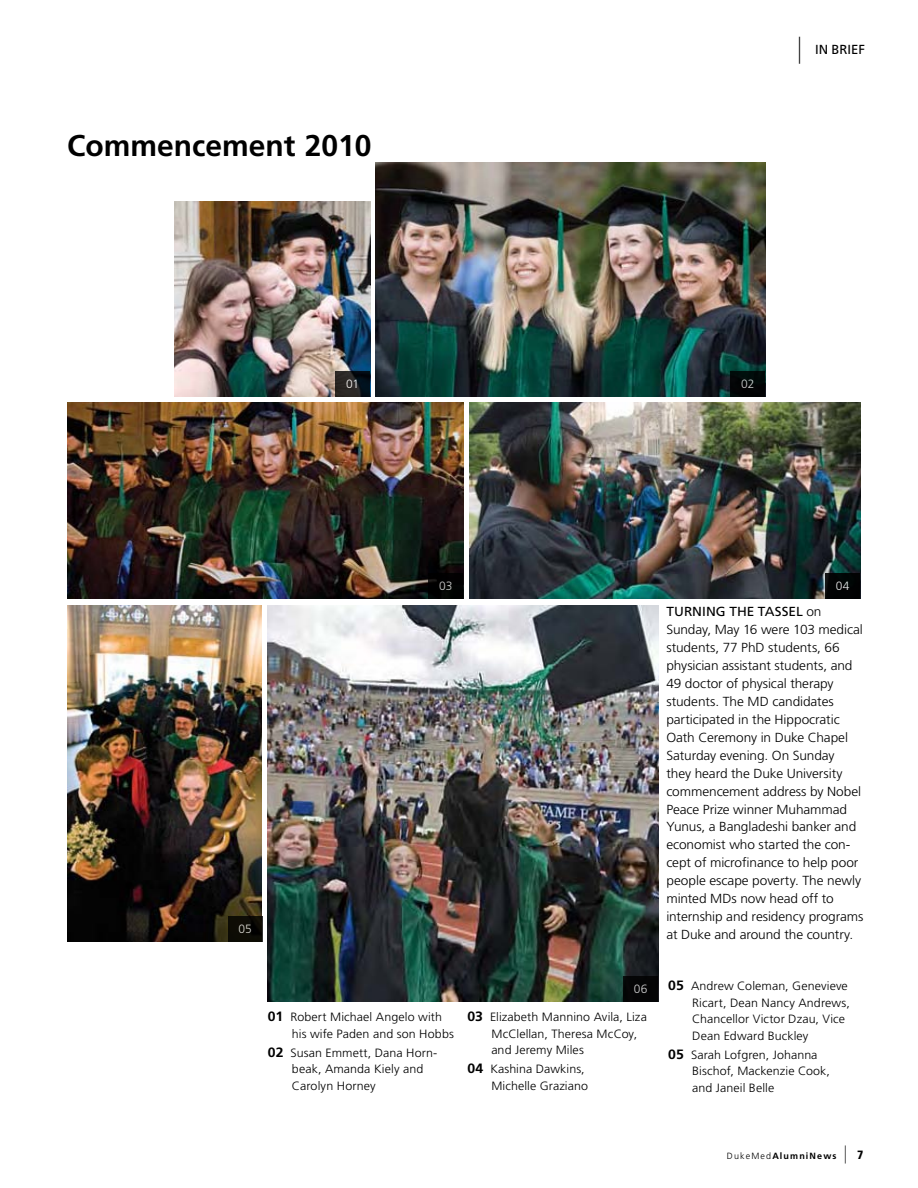
<style>
.page{position:relative;width:918px;height:1188px;background:#fff}
.page>*{position:absolute;margin:0;border:0;box-sizing:border-box;transform-origin:0 0}
.t1{font:700 30px "Frutiger";color:#000}
.t2{font:300 13.2px/18px "Frutiger";letter-spacing:-.005em;color:#000;scale:1.04 1}
.t3{font:13.2px "Frutiger";color:#000;scale:1.04 1}
.t4{font:13.2px "Frutiger";color:#000}
.t5{font:300 12px/16.5px "Frutiger";letter-spacing:.005em;color:#000;scale:1.04 1}
.t6{font:300 12px "Frutiger";color:#fff}
.t7{font:700 9px "Frutiger";letter-spacing:.125em;color:#000}
.s1{font-weight:300;font-size:27px}
.s2{font-weight:400}
.s3{font-weight:700;font-size:13.5px}
.s4{font-weight:300}
.s5{font-weight:300;font-size:18px}
.s6{font-weight:900;font-stretch:condensed;font-size:12px}
</style>
<div class="page">
<img style="left:268px;top:605px;width:390px;height:397px">
<img style="left:376px;top:163px;width:389px;height:233px">
<img style="left:470px;top:403px;width:390px;height:196px">
<img style="left:175px;top:202px;width:195px;height:194px">
<img style="left:68px;top:403px;width:395px;height:196px">
<img style="left:68px;top:605px;width:193px;height:337px">
<svg style="left:335px;top:371px;width:35px;height:25px"></svg>
<div style="left:731px;top:371px;width:34px;height:25px;background:#020607"></div>
<div style="left:429px;top:573px;width:34px;height:26px;background:#000"></div>
<div style="left:825px;top:573px;width:35px;height:26px;background:#000"></div>
<div style="left:228px;top:916px;width:35px;height:26px;background:#0d0c05"></div>
<div style="left:623px;top:976px;width:35px;height:26px;background:#000"></div>
<h1 class="t1" style="left:67px;top:128px;width:306px">Commencement 2010</h1>
<p class="t4" style="left:798px;top:41px;width:69px"><span class="s1">|</span> IN BRIEF</p>
<p class="t6" style="left:346px;top:377px;width:15px">01</p>
<p class="t6" style="left:741px;top:377px;width:15px">02</p>
<p class="t6" style="left:239px;top:923px;width:15px">05</p>
<p class="t6" style="left:439px;top:580px;width:15px">03</p>
<p class="t6" style="left:836px;top:580px;width:15px">04</p>
<p class="t3" style="left:666px;top:603px;width:10px">TURNING</p>
<p class="t3" style="left:729px;top:603px;width:9px">THE</p>
<p class="t3" style="left:758px;top:603px;width:9px">TASSE</p>
<p class="t2" style="left:666px;top:602px;width:191px;text-indent:130px"><span class="s2">L</span> on<br>Sunday, May 16 were 103 medical students, 77 PhD students, 66 physician assistant students, and<br>49 doctor of physical therapy students. The MD candidates participated in the Hippocratic<br>Oath Ceremony in Duke Chapel<br>Saturday evening. On Sunday<br>they heard the Duke University commencement address by Nobel<br>Peace Prize winner Muhammad<br>Yunus, a Bangladeshi banker and economist who started the con&shy;cept of microfinance to help poor people escape poverty. The newly minted MDs now head off to internship and residency programs at Duke and around the country.</p>
<p class="t5" style="left:292px;top:1009px;width:157px;text-indent:-24px"><span class="s3">01</span> Robert Michael Angelo with his wife Paden and son Hobbs</p>
<p class="t5" style="left:292px;top:1044px;width:141px;text-indent:-24px"><span class="s3">02</span> Susan Emmett, Dana Horn&shy;beak, Amanda Kiely and<br>Carolyn Horney</p>
<p class="t6" style="left:634px;top:982px;width:15px">06</p>
<p class="t5" style="left:692px;top:978px;width:153px;text-indent:-24px"><span class="s3">05</span> Andrew Coleman, Genevieve<br>Ricart, Dean Nancy Andrews,<br>Chancellor Victor Dzau, Vice<br>Dean Edward Buckley</p>
<p class="t5" style="left:692px;top:1046px;width:134px;text-indent:-24px"><span class="s3">05</span> Sarah Lofgren, Johanna<br>Bischof, Mackenzie Cook, and Janeil Belle</p>
<p class="t5" style="left:491px;top:1009px;width:151px;text-indent:-24px"><span class="s3">03</span> Elizabeth Mannino Avila, Liza<br>McClellan, Theresa McCoy, and Jeremy Miles</p>
<p class="t5" style="left:467px;top:1061px;width:118px;text-align:right"><span class="s3">04</span> Kashina Dawkins,<br>Michelle Graziano</p>
<p class="t7" style="left:727px;top:1151px;width:138px"><span class="s4">DukeMed</span>AlumniNews <span class="s5">|</span> <span class="s6">7</span></p>
</div>
